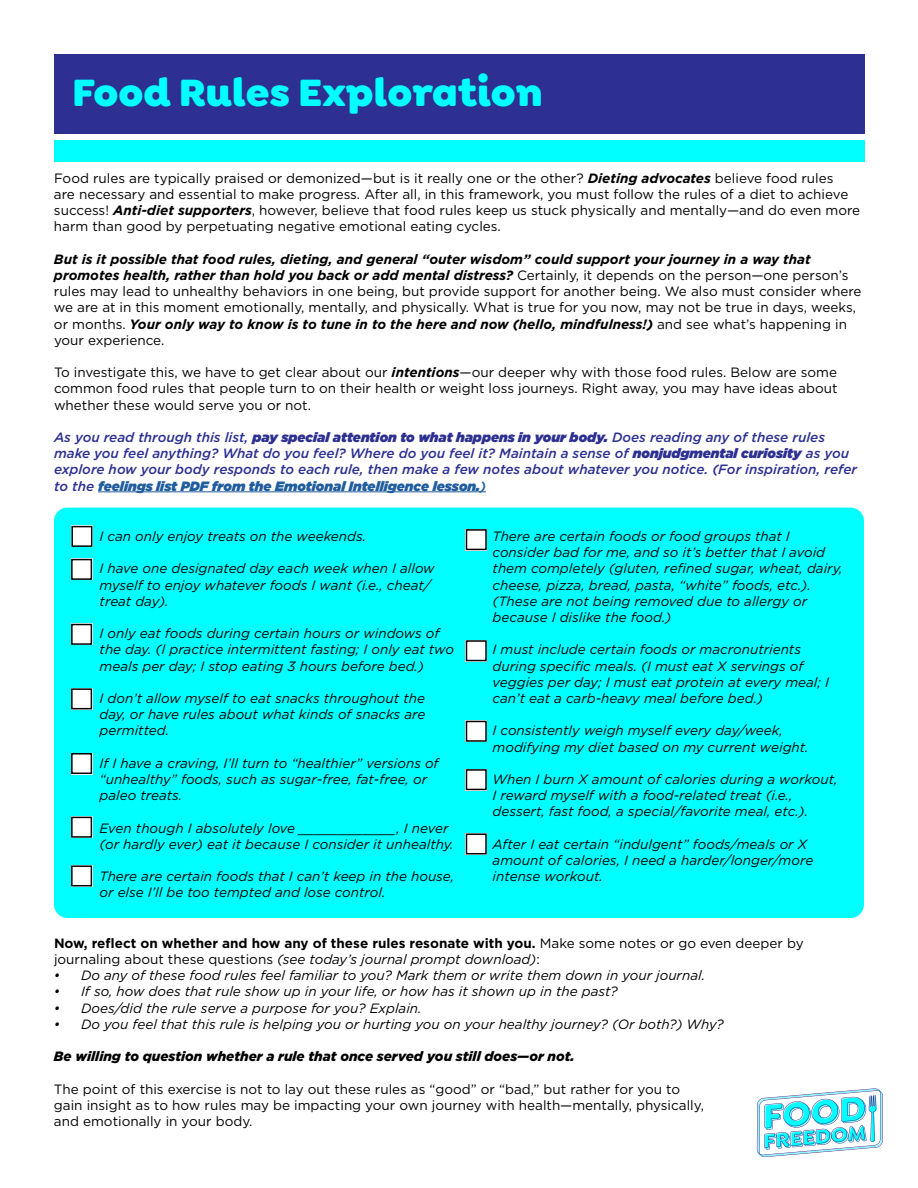
<style>
.page{position:relative;width:918px;height:1188px;background:#fff}
.page>*{position:absolute;margin:0;border:0;box-sizing:border-box;transform-origin:0 0}
.t1{font:900 40.5px "Goldplay Alt";color:#0ff}
.t2{font:italic 13.5px/16.2px "Gotham";color:#000}
.t3{font:13.5px/16.2px "Gotham";color:#000}
.t4{font:italic 500 13.5px/16.2px "Gotham";color:#2d3091}
.t5{font:italic 900 13.5px "Gotham";color:#000}
.s1{font-weight:700;font-style:italic}
.s2{font-weight:900}
.s3{font-weight:900;color:#205d9e}
.s4{color:#205d9e}
.s5{font-weight:700}
.s6{font-style:italic}
</style>
<div class="page">
<hr style="left:98px;top:492px;width:388px;height:1px;background:#205d9e">
<svg style="left:757px;top:1088px;width:126px;height:69px"></svg>
<div style="left:54px;top:54px;width:810px;height:79px;background:#2d3091"></div>
<div style="left:54px;top:140px;width:810px;height:21px;background:#0ff"></div>
<div style="left:54px;top:508px;width:810px;height:410px;background:#0ff;border-radius:14px"></div>
<div style="left:71px;top:526px;width:21px;height:21px;background:#fff"></div>
<div style="left:71px;top:526px;width:21px;height:21px;border:1px solid #000"></div>
<div style="left:71px;top:559px;width:21px;height:21px;background:#fff"></div>
<div style="left:71px;top:559px;width:21px;height:21px;border:2px solid #000"></div>
<div style="left:71px;top:624px;width:21px;height:21px;background:#fff"></div>
<div style="left:71px;top:624px;width:21px;height:21px;border:1px solid #000"></div>
<div style="left:71px;top:688px;width:21px;height:21px;background:#fff"></div>
<div style="left:71px;top:688px;width:21px;height:21px;border:2px solid #000"></div>
<div style="left:71px;top:753px;width:21px;height:21px;background:#fff"></div>
<div style="left:71px;top:753px;width:21px;height:21px;border:1px solid #000"></div>
<div style="left:71px;top:817px;width:21px;height:21px;background:#fff"></div>
<div style="left:71px;top:817px;width:21px;height:21px;border:2px solid #000"></div>
<div style="left:71px;top:865px;width:21px;height:21px;background:#fff"></div>
<div style="left:71px;top:865px;width:21px;height:21px;border:2px solid #000"></div>
<div style="left:466px;top:529px;width:21px;height:21px;background:#fff"></div>
<div style="left:466px;top:529px;width:21px;height:21px;border:1px solid #000"></div>
<div style="left:466px;top:640px;width:21px;height:21px;background:#fff"></div>
<div style="left:466px;top:640px;width:21px;height:21px;border:1px solid #000"></div>
<div style="left:466px;top:721px;width:21px;height:21px;background:#fff"></div>
<div style="left:466px;top:721px;width:21px;height:21px;border:1px solid #000"></div>
<div style="left:466px;top:769px;width:21px;height:21px;background:#fff"></div>
<div style="left:466px;top:769px;width:21px;height:21px;border:1px solid #000"></div>
<div style="left:466px;top:833px;width:21px;height:22px;background:#fff"></div>
<div style="left:466px;top:833px;width:21px;height:22px;border:1px solid #000"></div>
<h1 class="t1" style="left:72px;top:73px;width:472px">Food Rules Exploration</h1>
<p class="t3" style="left:54px;top:171px;width:808px">Food rules are typically praised or demonized—but is it really one or the other? <span class="s1">Dieting advocates</span> believe food rules<br>are necessary and essential to make progress. After all, in this framework, you must follow the rules of a diet to achieve success! <span class="s1">Anti-diet supporters</span>, however, believe that food rules keep us stuck physically and mentally—and do even more harm than good by perpetuating negative emotional eating cycles.</p>
<p class="t3" style="left:54px;top:252px;width:809px"><span class="s1">But is it possible that food rules, dieting, and general “outer wisdom” could support your journey in a way that promotes health, rather than hold you back or add mental distress?</span> Certainly, it depends on the person—one person’s rules may lead to unhealthy behaviors in one being, but provide support for another being. We also must consider where we are at in this moment emotionally, mentally, and physically. What is true for you now, may not be true in days, weeks, or months. <span class="s1">Your only way to know is to tune in to the here and now (hello, mindfulness!)</span> and see what’s happening in your experience.</p>
<p class="t3" style="left:54px;top:365px;width:785px;text-align:justify">To investigate this, we have to get clear about our <span class="s1">intentions</span>—our deeper why with those food rules. Below are some common food rules that people turn to on their health or weight loss journeys. Right away, you may have ideas about whether these would serve you or not.</p>
<p class="t4" style="left:54px;top:430px;width:805px">As you read through this list, <span class="s2">pay special attention to what happens in your body.</span> Does reading any of these rules make you feel anything? What do you feel? Where do you feel it? Maintain a sense of <span class="s2">nonjudgmental curiosity</span> as you explore how your body responds to each rule, then make a few notes about whatever you notice. (For inspiration, refer to the <span class="s3">feelings list PDF from the Emotional Intelligence lesson.</span><span class="s4">)</span></p>
<p class="t2" style="left:100px;top:529px;width:268px">I can only enjoy treats on the weekends.</p>
<p class="t2" style="left:100px;top:561px;width:337px">I have one designated day each week when I allow myself to enjoy whatever foods I want (i.e., cheat/ treat day).</p>
<p class="t2" style="left:100px;top:626px;width:356px">I only eat foods during certain hours or windows of the day. (I practice intermittent fasting; I only eat two meals per day; I stop eating 3 hours before bed.)</p>
<p class="t2" style="left:100px;top:691px;width:327px;text-align:justify">I don’t allow myself to eat snacks throughout the day, or have rules about what kinds of snacks are permitted.</p>
<p class="t2" style="left:100px;top:756px;width:341px">If I have a craving, I’ll turn to “healthier” versions of “unhealthy” foods, such as sugar-free, fat-free, or paleo treats.</p>
<p class="t2" style="left:100px;top:820px;width:356px">Even though I absolutely love ____________, I never (or hardly ever) eat it because I consider it unhealthy.</p>
<p class="t2" style="left:100px;top:869px;width:356px">There are certain foods that I can’t keep in the house, or else I’ll be too tempted and lose control.</p>
<p class="t2" style="left:493px;top:529px;width:352px">There are certain foods or food groups that I consider bad for me, and so it’s better that I avoid them completely (gluten, refined sugar, wheat, dairy, cheese, pizza, bread, pasta, “white” foods, etc.). (These are not being removed due to allergy or because I dislike the food.)</p>
<p class="t2" style="left:493px;top:642px;width:338px">I must include certain foods or macronutrients during specific meals. (I must eat X servings of veggies per day; I must eat protein at every meal; I can’t eat a carb-heavy meal before bed.)</p>
<p class="t2" style="left:493px;top:723px;width:318px">I consistently weigh myself every day/week, modifying my diet based on my current weight.</p>
<p class="t2" style="left:493px;top:772px;width:346px">When I burn X amount of calories during a workout,<br>I reward myself with a food-related treat (i.e., dessert, fast food, a special/favorite meal, etc.).</p>
<p class="t2" style="left:493px;top:837px;width:322px">After I eat certain “indulgent” foods/meals or X amount of calories, I need a harder/longer/more intense workout.</p>
<p class="t3" style="left:54px;top:936px;width:751px"><span class="s5">Now, reflect on whether and how any of these rules resonate with you.</span> Make some notes or go even deeper by journaling about these questions <span class="s6">(see today’s journal prompt download)</span>:</p>
<p class="t2" style="left:54px;top:968px;width:653px">• Do any of these food rules feel familiar to you? Mark them or write them down in your journal.</p>
<p class="t2" style="left:54px;top:984px;width:565px">• If so, how does that rule show up in your life, or how has it shown up in the past?</p>
<p class="t2" style="left:54px;top:1000px;width:369px">• Does/did the rule serve a purpose for you? Explain.</p>
<p class="t2" style="left:54px;top:1017px;width:671px">• Do you feel that this rule is helping you or hurting you on your healthy journey? (Or both?) Why?</p>
<p class="t5" style="left:54px;top:1050px;width:522px">Be willing to question whether a rule that once served you still does—or not.</p>
<p class="t3" style="left:54px;top:1081px;width:651px">The point of this exercise is not to lay out these rules as “good” or “bad,” but rather for you to gain insight as to how rules may be impacting your own journey with health—mentally, physically, and emotionally in your body.</p>
</div>
